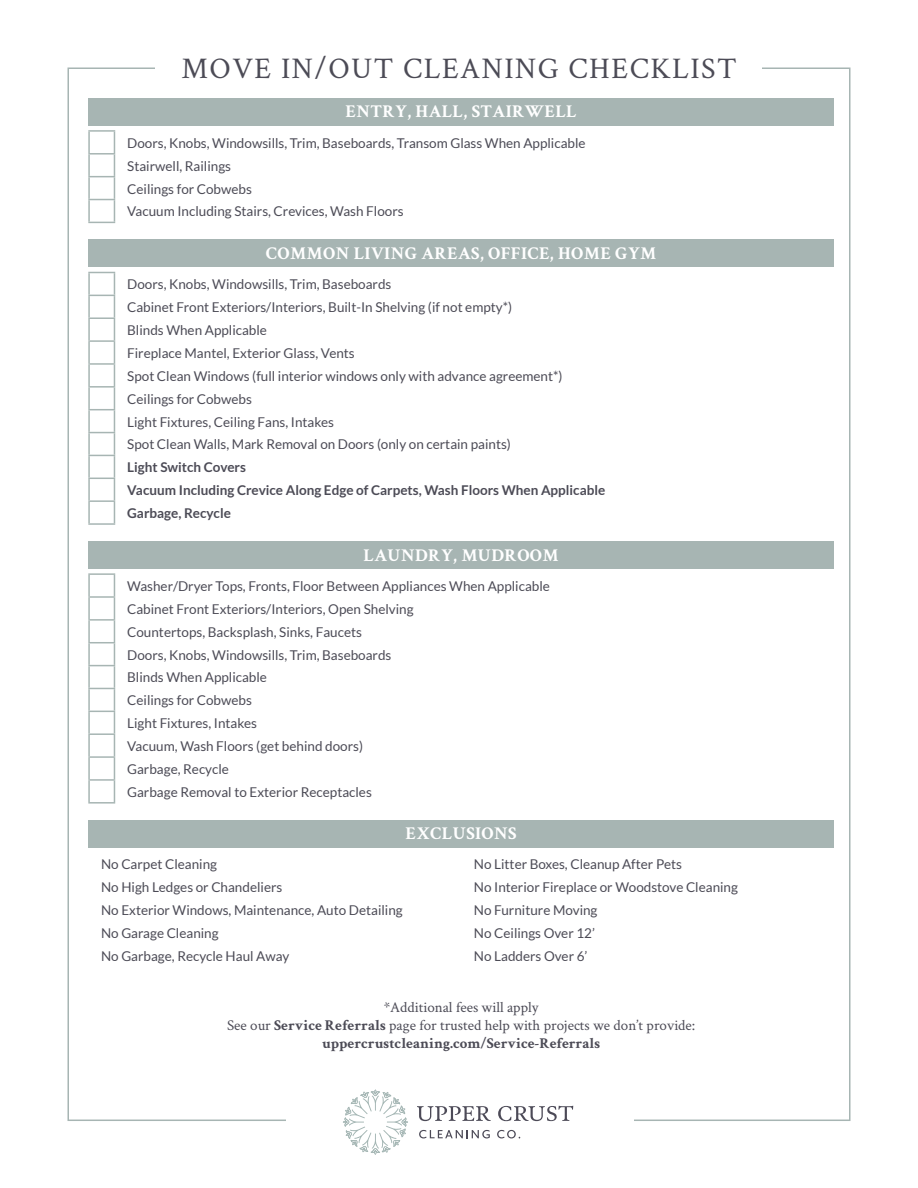
<style>
.page{position:relative;width:918px;height:1188px;background:#fff}
.page>*{position:absolute;margin:0;border:0;box-sizing:border-box;transform-origin:0 0}
.t1{font:30px "Crimson Text";letter-spacing:.05em;color:#4c4b56}
.t2{font:700 18px "Crimson Text";letter-spacing:.02em;color:#fff}
.Body_Paragraph_Cente{font:15px/18px "Crimson Text";color:#4c4b56;text-align:center}
.Body_Paragraph_Left{font:13.5px "Lato";color:#4c4b56}
.Body_Paragraph_Left-2{font:700 13.5px "Lato";color:#4c4b56}
.s1{font-weight:700}
</style>
<div class="page">
<svg style="left:417px;top:1106px;width:74px;height:15px"></svg>
<svg style="left:498px;top:1106px;width:75px;height:15px"></svg>
<svg style="left:419px;top:1130px;width:71px;height:8px"></svg>
<svg style="left:497px;top:1130px;width:23px;height:8px"></svg>
<svg style="left:343px;top:1089px;width:65px;height:66px"></svg>
<div style="left:88px;top:98px;width:746px;height:28px;background:#a7b5b3"></div>
<div style="left:88px;top:240px;width:746px;height:27px;background:#a7b5b3"></div>
<div style="left:88px;top:541px;width:746px;height:28px;background:#a7b5b3"></div>
<div style="left:88px;top:820px;width:746px;height:28px;background:#a7b5b3"></div>
<hr style="left:88px;top:130px;width:27px;height:2px;background:#a7b5b3">
<svg style="left:88px;top:132px;width:27px;height:91px"></svg>
<svg style="left:88px;top:272px;width:27px;height:251px"></svg>
<hr style="left:88px;top:500px;width:27px;height:2px;background:#a7b5b3">
<hr style="left:88px;top:523px;width:27px;height:2px;background:#a7b5b3">
<hr style="left:88px;top:573px;width:27px;height:2px;background:#a7b5b3">
<svg style="left:88px;top:575px;width:27px;height:227px"></svg>
<hr style="left:88px;top:733px;width:27px;height:2px;background:#a7b5b3">
<hr style="left:88px;top:756px;width:27px;height:2px;background:#a7b5b3">
<hr style="left:88px;top:779px;width:27px;height:2px;background:#a7b5b3">
<hr style="left:88px;top:802px;width:27px;height:2px;background:#a7b5b3">
<h1 class="t1" style="left:181px;top:48px;width:557px">MOVE IN/OUT CLEANING CHECKLIST</h1>
<h1 class="t2" style="left:346px;top:101px;width:233px">ENTRY, HALL, STAIRWELL</h1>
<p class="Body_Paragraph_Left" style="left:127px;top:135px;width:460px">Doors, Knobs, Windowsills, Trim, Baseboards, Transom Glass When Applicable</p>
<p class="Body_Paragraph_Left" style="left:127px;top:158px;width:105px">Stairwell, Railings</p>
<p class="Body_Paragraph_Left" style="left:127px;top:181px;width:126px">Ceilings for Cobwebs</p>
<p class="Body_Paragraph_Left" style="left:127px;top:204px;width:278px">Vacuum Including Stairs, Crevices, Wash Floors</p>
<h1 class="t2" style="left:266px;top:242px;width:392px">COMMON LIVING AREAS, OFFICE, HOME GYM</h1>
<p class="Body_Paragraph_Left" style="left:127px;top:277px;width:266px">Doors, Knobs, Windowsills, Trim, Baseboards</p>
<p class="Body_Paragraph_Left" style="left:127px;top:300px;width:387px">Cabinet Front Exteriors/Interiors, Built-In Shelving (if not empty*)</p>
<p class="Body_Paragraph_Left" style="left:127px;top:323px;width:141px">Blinds When Applicable</p>
<p class="Body_Paragraph_Left" style="left:127px;top:346px;width:229px">Fireplace Mantel, Exterior Glass, Vents</p>
<p class="Body_Paragraph_Left" style="left:127px;top:368px;width:437px">Spot Clean Windows (full interior windows only with advance agreement*)</p>
<p class="Body_Paragraph_Left" style="left:127px;top:391px;width:126px">Ceilings for Cobwebs</p>
<p class="Body_Paragraph_Left" style="left:127px;top:414px;width:208px">Light Fixtures, Ceiling Fans, Intakes</p>
<p class="Body_Paragraph_Left" style="left:127px;top:437px;width:385px">Spot Clean Walls, Mark Removal on Doors (only on certain paints)</p>
<p class="Body_Paragraph_Left-2" style="left:127px;top:460px;width:120px">Light Switch Covers</p>
<p class="Body_Paragraph_Left-2" style="left:127px;top:483px;width:480px">Vacuum Including Crevice Along Edge of Carpets, Wash Floors When Applicable</p>
<p class="Body_Paragraph_Left-2" style="left:127px;top:505px;width:105px">Garbage, Recycle</p>
<h1 class="t2" style="left:364px;top:544px;width:197px">LAUNDRY, MUDROOM</h1>
<p class="Body_Paragraph_Left" style="left:127px;top:579px;width:424px">Washer/Dryer Tops, Fronts, Floor Between Appliances When Applicable</p>
<p class="Body_Paragraph_Left" style="left:127px;top:601px;width:288px">Cabinet Front Exteriors/Interiors, Open Shelving</p>
<p class="Body_Paragraph_Left" style="left:127px;top:624px;width:236px">Countertops, Backsplash, Sinks, Faucets</p>
<p class="Body_Paragraph_Left" style="left:127px;top:647px;width:266px">Doors, Knobs, Windowsills, Trim, Baseboards</p>
<p class="Body_Paragraph_Left" style="left:127px;top:670px;width:141px">Blinds When Applicable</p>
<p class="Body_Paragraph_Left" style="left:127px;top:693px;width:126px">Ceilings for Cobwebs</p>
<p class="Body_Paragraph_Left" style="left:127px;top:716px;width:131px">Light Fixtures, Intakes</p>
<p class="Body_Paragraph_Left" style="left:127px;top:739px;width:237px">Vacuum, Wash Floors (get behind doors)</p>
<p class="Body_Paragraph_Left" style="left:127px;top:762px;width:103px">Garbage, Recycle</p>
<p class="Body_Paragraph_Left" style="left:127px;top:784px;width:246px">Garbage Removal to Exterior Receptacles</p>
<h1 class="t2" style="left:406px;top:823px;width:113px">EXCLUSIONS</h1>
<p class="Body_Paragraph_Left" style="left:101px;top:857px;width:118px">No Carpet Cleaning</p>
<p class="Body_Paragraph_Left" style="left:474px;top:857px;width:210px">No Litter Boxes, Cleanup After Pets</p>
<p class="Body_Paragraph_Left" style="left:101px;top:879px;width:183px">No High Ledges or Chandeliers</p>
<p class="Body_Paragraph_Left" style="left:474px;top:879px;width:266px">No Interior Fireplace or Woodstove Cleaning</p>
<p class="Body_Paragraph_Left" style="left:101px;top:902px;width:303px">No Exterior Windows, Maintenance, Auto Detailing</p>
<p class="Body_Paragraph_Left" style="left:474px;top:902px;width:125px">No Furniture Moving</p>
<p class="Body_Paragraph_Left" style="left:101px;top:925px;width:119px">No Garage Cleaning</p>
<p class="Body_Paragraph_Left" style="left:474px;top:925px;width:123px">No Ceilings Over 12’</p>
<p class="Body_Paragraph_Left" style="left:101px;top:948px;width:190px">No Garbage, Recycle Haul Away</p>
<p class="Body_Paragraph_Left" style="left:474px;top:948px;width:115px">No Ladders Over 6’</p>
<p class="Body_Paragraph_Cente" style="left:227px;top:998px;width:470px">*Additional fees will apply<br>See our <span class="s1">Service Referrals</span> page for trusted help with projects we don’t provide: <span class="s1">uppercrustcleaning.com/Service-Referrals</span></p>
</div>
